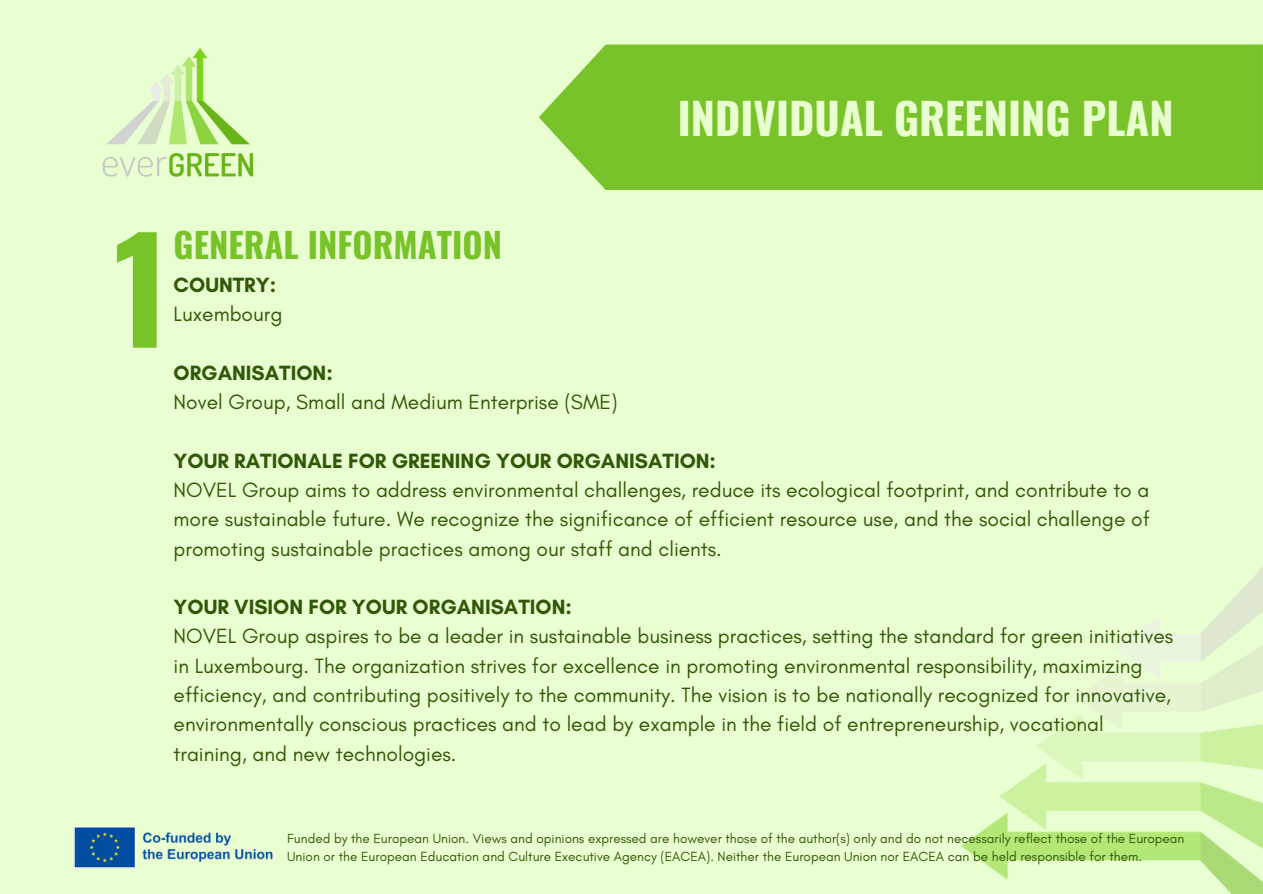
<style>
.page{position:relative;width:1263px;height:894px;background:#fff}
.page>*{position:absolute;margin:0;border:0;box-sizing:border-box;transform-origin:0 0}
.t1{font:700 142.5px "Oswald";color:#79c32a}
.t2{font:700 43.2px "Oswald";color:#eaffd1}
.t3{font:700 34.5px "Oswald";color:#79c32a}
.t4{font:21px/29.2px "Glacial Indifference";color:#315808;text-align:justify}
.t5{font:700 21px "Glacial Indifference";color:#315808}
.t6{font:13.5px/18px "Glacial Indifference";color:#315808}
</style>
<div class="page">
<div style="left:0;top:0;width:1263px;height:893px;background:#eaffd1"></div>
<img style="left:961px;top:567px;width:302px;height:326px">
<div style="left:539px;top:44px;width:724px;height:146px;background:#79c32a"></div>
<img style="left:102px;top:48px;width:152px;height:129px">
<img style="left:73px;top:826px;width:200px;height:43px">
<h2 class="t2" style="left:678px;top:84px;width:497px">INDIVIDUAL GREENING PLAN</h2>
<p class="t1" style="left:114px;top:177px;width:57px">1</p>
<p class="t3" style="left:174px;top:218px;width:330px">GENERAL INFORMATION</p>
<p class="t5" style="left:174px;top:272px;width:104px">COUNTRY:</p>
<p class="t4" style="left:174px;top:299px;width:110px">Luxembourg</p>
<p class="t5" style="left:174px;top:360px;width:161px">ORGANISATION:</p>
<p class="t4" style="left:174px;top:387px;width:445px">Novel Group, Small and Medium Enterprise (SME)</p>
<p class="t5" style="left:174px;top:447px;width:544px">YOUR RATIONALE FOR GREENING YOUR ORGANISATION:</p>
<p class="t4" style="left:174px;top:475px;width:978px">NOVEL Group aims to address environmental challenges, reduce its ecological footprint, and contribute to a more sustainable future. We recognize the significance of efficient resource use, and the social challenge of promoting sustainable practices among our staff and clients.</p>
<p class="t5" style="left:174px;top:594px;width:400px">YOUR VISION FOR YOUR ORGANISATION:</p>
<p class="t4" style="left:174px;top:621px;width:1001px;text-align:left">NOVEL Group aspires to be a leader in sustainable business practices, setting the standard for green initiatives in Luxembourg. The organization strives for excellence in promoting environmental responsibility, maximizing efficiency, and contributing positively to the community. The vision is to be nationally recognized for innovative, environmentally conscious practices and to lead by example in the field of entrepreneurship, vocational training, and new technologies.</p>
<p class="t6" style="left:287px;top:829px;width:899px">Funded by the European Union. Views and opinions expressed are however those of the author(s) only and do not necessarily reflect those of the European<br>Union or the European Education and Culture Executive Agency (EACEA). Neither the European Union nor EACEA can be held responsible for them.</p>
</div>
